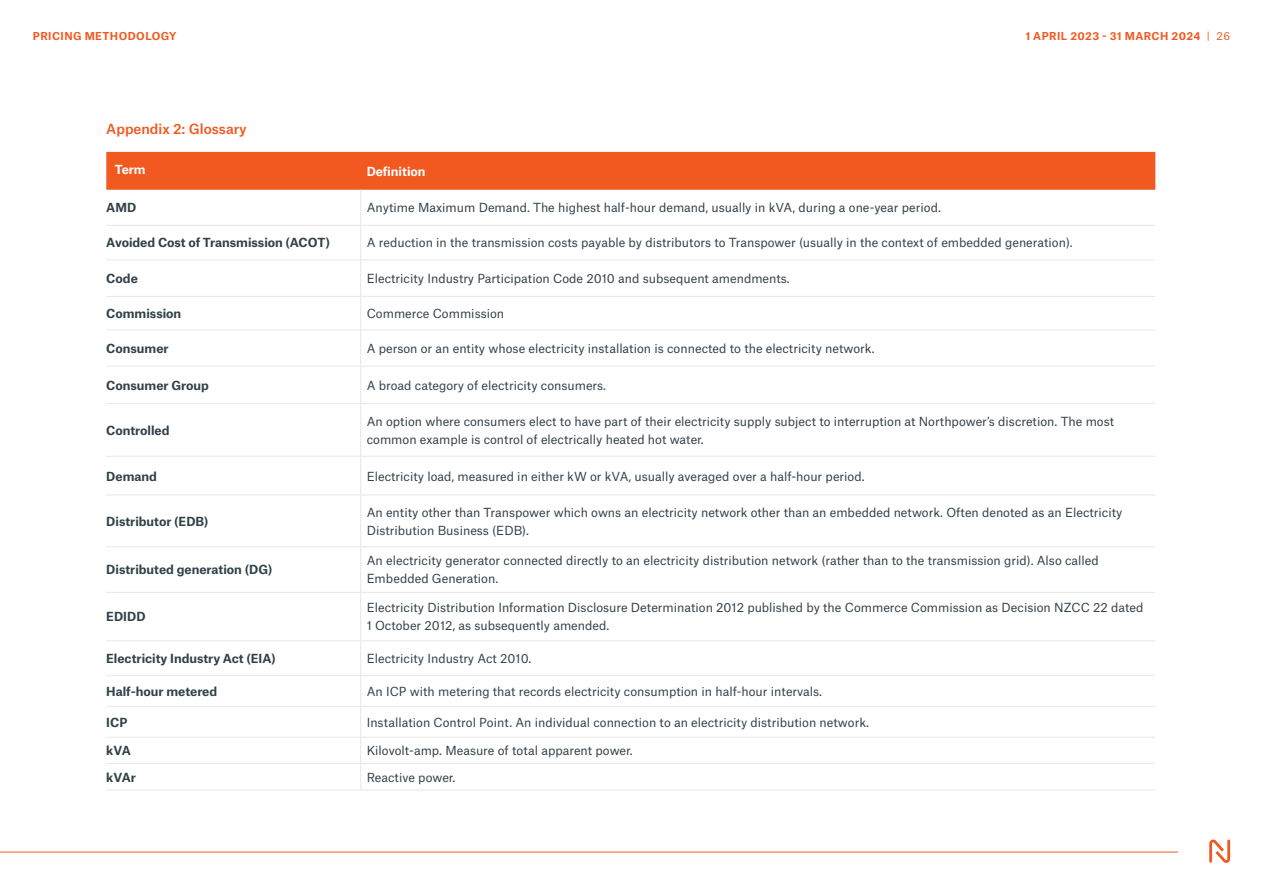
<style>
.page{position:relative;width:1263px;height:893px;background:#fff}
.page>*{position:absolute;margin:0;border:0;box-sizing:border-box;transform-origin:0 0}
.Subheading_1_1{font:500 13.5px "Atlas Grotesk";color:#f15921}
.Body_Copy{font:12px/18px "Atlas Grotesk";color:#314049}
.Body_Copy-2{font:700 12px "Atlas Grotesk";color:#314049}
.t1{font:700 12px "Atlas Grotesk";letter-spacing:-.005em;color:#fff}
.t2{font:700 10.5px "Atlas Grotesk";letter-spacing:.04em;color:#f15921}
.s1{font-weight:400}
</style>
<div class="page">
<svg style="left:1209px;top:839px;width:21px;height:24px"></svg>
<hr style="left:0;top:852px;width:1178px;height:1px;background:#f15921">
<div style="left:106px;top:152px;width:1049px;height:38px;background:#f15921"></div>
<hr style="left:360px;top:190px;width:1px;height:35px;background:#e6e7e9">
<hr style="left:106px;top:225px;width:255px;height:1px;background:#e6e7e9">
<hr style="left:361px;top:225px;width:794px;height:1px;background:#e6e7e9">
<hr style="left:360px;top:226px;width:1px;height:33px;background:#e6e7e9">
<hr style="left:106px;top:259px;width:255px;height:1px;background:#e6e7e9">
<hr style="left:361px;top:259px;width:794px;height:1px;background:#e6e7e9">
<hr style="left:360px;top:260px;width:1px;height:36px;background:#e6e7e9">
<hr style="left:106px;top:296px;width:255px;height:1px;background:#e6e7e9">
<hr style="left:361px;top:296px;width:794px;height:1px;background:#e6e7e9">
<hr style="left:360px;top:297px;width:1px;height:33px;background:#e6e7e9">
<hr style="left:106px;top:330px;width:255px;height:1px;background:#e6e7e9">
<hr style="left:361px;top:330px;width:794px;height:1px;background:#e6e7e9">
<hr style="left:360px;top:330px;width:1px;height:36px;background:#e6e7e9">
<hr style="left:106px;top:366px;width:255px;height:1px;background:#e6e7e9">
<hr style="left:361px;top:366px;width:794px;height:1px;background:#e6e7e9">
<hr style="left:360px;top:366px;width:1px;height:37px;background:#e6e7e9">
<hr style="left:106px;top:403px;width:255px;height:1px;background:#e6e7e9">
<hr style="left:361px;top:403px;width:794px;height:1px;background:#e6e7e9">
<hr style="left:360px;top:404px;width:1px;height:52px;background:#e6e7e9">
<hr style="left:106px;top:456px;width:255px;height:1px;background:#e6e7e9">
<hr style="left:361px;top:456px;width:794px;height:1px;background:#e6e7e9">
<hr style="left:360px;top:457px;width:1px;height:38px;background:#e6e7e9">
<hr style="left:106px;top:495px;width:255px;height:1px;background:#e6e7e9">
<hr style="left:361px;top:495px;width:794px;height:1px;background:#e6e7e9">
<hr style="left:360px;top:495px;width:1px;height:51px;background:#e6e7e9">
<hr style="left:106px;top:546px;width:255px;height:1px;background:#e6e7e9">
<hr style="left:361px;top:546px;width:794px;height:1px;background:#e6e7e9">
<hr style="left:360px;top:547px;width:1px;height:45px;background:#e6e7e9">
<hr style="left:106px;top:592px;width:255px;height:1px;background:#e6e7e9">
<hr style="left:361px;top:592px;width:794px;height:1px;background:#e6e7e9">
<hr style="left:360px;top:593px;width:1px;height:47px;background:#e6e7e9">
<hr style="left:106px;top:640px;width:255px;height:1px;background:#e6e7e9">
<hr style="left:361px;top:640px;width:794px;height:1px;background:#e6e7e9">
<hr style="left:360px;top:641px;width:1px;height:34px;background:#e6e7e9">
<hr style="left:106px;top:675px;width:255px;height:1px;background:#e6e7e9">
<hr style="left:361px;top:675px;width:794px;height:1px;background:#e6e7e9">
<hr style="left:360px;top:676px;width:1px;height:30px;background:#e6e7e9">
<hr style="left:106px;top:706px;width:255px;height:1px;background:#e6e7e9">
<hr style="left:361px;top:706px;width:794px;height:1px;background:#e6e7e9">
<hr style="left:360px;top:707px;width:1px;height:30px;background:#e6e7e9">
<hr style="left:106px;top:737px;width:255px;height:1px;background:#e6e7e9">
<hr style="left:361px;top:737px;width:794px;height:1px;background:#e6e7e9">
<hr style="left:106px;top:763px;width:255px;height:1px;background:#e6e7e9">
<hr style="left:361px;top:763px;width:794px;height:1px;background:#e6e7e9">
<svg style="left:360px;top:738px;width:1px;height:52px"></svg>
<hr style="left:106px;top:790px;width:255px;height:1px;background:#e6e7e9">
<hr style="left:361px;top:790px;width:794px;height:1px;background:#e6e7e9">
<p class="t2" style="left:33px;top:27px;width:145px">PRICING METHODOLOGY</p>
<p class="t2" style="left:1026px;top:27px;width:206px">1 APRIL 2023 - 31 MARCH 2024 <span class="s1">| 26</span></p>
<p class="Subheading_1_1" style="left:106px;top:118px;width:142px">Appendix 2: Glossary</p>
<p class="t1" style="left:115px;top:160px;width:32px">Term</p>
<p class="t1" style="left:367px;top:161px;width:60px">Definition</p>
<p class="Body_Copy-2" style="left:106px;top:198px;width:32px">AMD</p>
<p class="Body_Copy" style="left:367px;top:198px;width:576px">Anytime Maximum Demand. The highest half-hour demand, usually in kVA, during a one-year period.</p>
<p class="Body_Copy-2" style="left:106px;top:233px;width:225px">Avoided Cost of Transmission (ACOT)</p>
<p class="Body_Copy" style="left:367px;top:233px;width:708px">A reduction in the transmission costs payable by distributors to Transpower (usually in the context of embedded generation).</p>
<p class="Body_Copy-2" style="left:106px;top:269px;width:33px">Code</p>
<p class="Body_Copy" style="left:367px;top:268px;width:425px">Electricity Industry Participation Code 2010 and subsequent amendments.</p>
<p class="Body_Copy-2" style="left:106px;top:304px;width:76px">Commission</p>
<p class="Body_Copy" style="left:367px;top:303px;width:139px">Commerce Commission</p>
<p class="Body_Copy-2" style="left:106px;top:338px;width:64px">Consumer</p>
<p class="Body_Copy" style="left:367px;top:338px;width:509px">A person or an entity whose electricity installation is connected to the electricity network.</p>
<p class="Body_Copy-2" style="left:106px;top:375px;width:104px">Consumer Group</p>
<p class="Body_Copy" style="left:367px;top:375px;width:241px">A broad category of electricity consumers.</p>
<p class="Body_Copy-2" style="left:106px;top:420px;width:65px">Controlled</p>
<p class="Body_Copy" style="left:367px;top:411px;width:749px">An option where consumers elect to have part of their electricity supply subject to interruption at Northpower’s discretion. The most common example is control of electrically heated hot water.</p>
<p class="Body_Copy-2" style="left:106px;top:466px;width:52px">Demand</p>
<p class="Body_Copy" style="left:367px;top:466px;width:499px">Electricity load, measured in either kW or kVA, usually averaged over a half-hour period.</p>
<p class="Body_Copy-2" style="left:106px;top:511px;width:104px">Distributor (EDB)</p>
<p class="Body_Copy" style="left:367px;top:502px;width:757px">An entity other than Transpower which owns an electricity network other than an embedded network. Often denoted as an Electricity<br>Distribution Business (EDB).</p>
<p class="Body_Copy-2" style="left:106px;top:560px;width:167px">Distributed generation (DG)</p>
<p class="Body_Copy" style="left:367px;top:551px;width:734px">An electricity generator connected directly to an electricity distribution network (rather than to the transmission grid). Also called<br>Embedded Generation.</p>
<p class="Body_Copy-2" style="left:106px;top:607px;width:41px">EDIDD</p>
<p class="Body_Copy" style="left:367px;top:598px;width:778px">Electricity Distribution Information Disclosure Determination 2012 published by the Commerce Commission as Decision NZCC 22 dated<br>1 October 2012, as subsequently amended.</p>
<p class="Body_Copy-2" style="left:106px;top:649px;width:171px">Electricity Industry Act (EIA)</p>
<p class="Body_Copy" style="left:367px;top:648px;width:166px">Electricity Industry Act 2010.</p>
<p class="Body_Copy-2" style="left:106px;top:681px;width:112px">Half-hour metered</p>
<p class="Body_Copy" style="left:367px;top:681px;width:457px">An ICP with metering that records electricity consumption in half-hour intervals.</p>
<p class="Body_Copy-2" style="left:106px;top:712px;width:23px">ICP</p>
<p class="Body_Copy" style="left:367px;top:712px;width:504px">Installation Control Point. An individual connection to an electricity distribution network.</p>
<p class="Body_Copy-2" style="left:106px;top:741px;width:26px">kVA</p>
<p class="Body_Copy" style="left:367px;top:740px;width:267px">Kilovolt-amp. Measure of total apparent power.</p>
<p class="Body_Copy-2" style="left:106px;top:767px;width:31px">kVAr</p>
<p class="Body_Copy" style="left:367px;top:767px;width:90px">Reactive power.</p>
</div>
